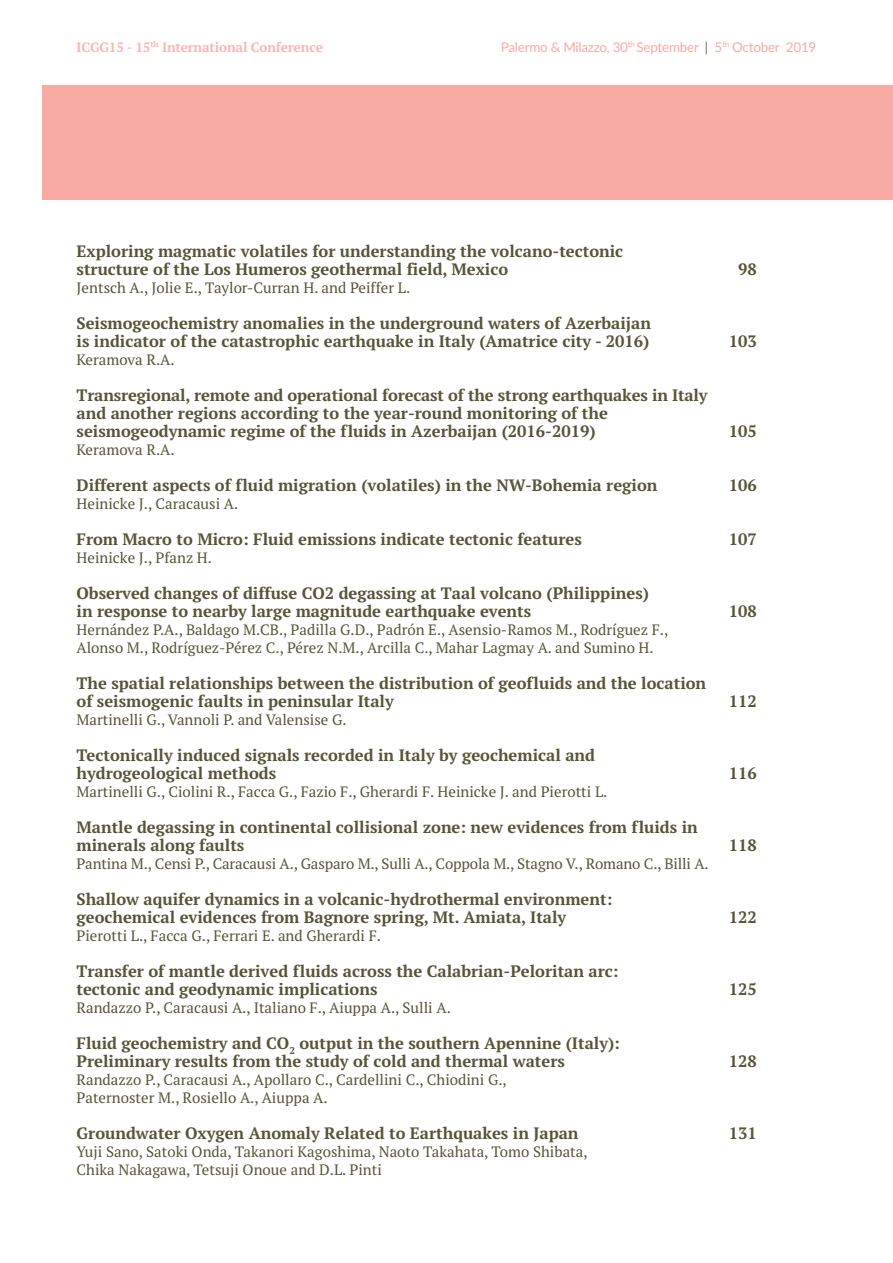
<style>
.page{position:relative;width:893px;height:1263px;background:#fff}
.page>*{position:absolute;margin:0;border:0;box-sizing:border-box;transform-origin:0 0}
.t1{font:700 16.5px/18px "PT Serif";color:#585439}
.t2{font:15px/18px "PT Serif";color:#585439}
.t3{font:13.5px "Lato";letter-spacing:-.02em;color:#f8aaa5}
.t4{font:700 13.5px "PT Serif";letter-spacing:-.01em;color:#f9b6b1}
.s1{color:#6a654c}
</style>
<div class="page">
<div style="left:43px;top:85px;width:850px;height:115px;background:#f8aaa5"></div>
<p class="t4" style="left:77px;top:42px;width:248px">ICGG15 - 15<sup>th</sup> International Conference</p>
<p class="t3" style="left:501px;top:41px;width:317px">Palermo &amp; Milazzo, 30<sup>th</sup> September <span class="s1">|</span> 5<sup>th</sup> October 2019</p>
<p class="t1" style="left:77px;top:243px;width:548px">Exploring magmatic volatiles for understanding the volcano-tectonic structure of the Los Humeros geothermal field, Mexico</p>
<p class="t2" style="left:77px;top:280px;width:335px">Jentsch A., Jolie E., Taylor-Curran H. and Peiffer L.</p>
<p class="t1" style="left:77px;top:315px;width:576px">Seismogeochemistry anomalies in the underground waters of Azerbaijan is indicator of the catastrophic earthquake in Italy (Amatrice city - 2016)</p>
<p class="t2" style="left:77px;top:352px;width:100px">Keramova R.A.</p>
<p class="t1" style="left:77px;top:387px;width:632px">Transregional, remote and operational forecast of the strong earthquakes in Italy and another regions according to the year-round monitoring of the seismogeodynamic regime of the fluids in Azerbaijan (2016-2019)</p>
<p class="t1" style="left:738px;top:261px;width:20px">98</p>
<p class="t1" style="left:729px;top:333px;width:29px">103</p>
<p class="t1" style="left:729px;top:423px;width:29px">105</p>
<p class="t2" style="left:77px;top:442px;width:100px">Keramova R.A.</p>
<p class="t1" style="left:77px;top:477px;width:582px">Different aspects of fluid migration (volatiles) in the NW-Bohemia region</p>
<p class="t1" style="left:729px;top:477px;width:29px">106</p>
<p class="t2" style="left:77px;top:496px;width:163px">Heinicke J., Caracausi A.</p>
<p class="t1" style="left:77px;top:531px;width:507px">From Macro to Micro: Fluid emissions indicate tectonic features</p>
<p class="t1" style="left:729px;top:531px;width:29px">107</p>
<p class="t2" style="left:77px;top:550px;width:137px">Heinicke J., Pfanz H.</p>
<p class="t1" style="left:77px;top:585px;width:574px">Observed changes of diffuse CO2 degassing at Taal volcano (Philippines) in response to nearby large magnitude earthquake events</p>
<p class="t1" style="left:729px;top:603px;width:29px">108</p>
<p class="t2" style="left:77px;top:622px;width:593px">Hernández P.A., Baldago M.CB., Padilla G.D., Padrón E., Asensio-Ramos M., Rodríguez F.,<br>Alonso M., Rodríguez-Pérez C., Pérez N.M., Arcilla C., Mahar Lagmay A. and Sumino H.</p>
<p class="t1" style="left:77px;top:675px;width:631px">The spatial relationships between the distribution of geofluids and the location of seismogenic faults in peninsular Italy</p>
<p class="t2" style="left:77px;top:712px;width:271px">Martinelli G., Vannoli P. and Valensise G.</p>
<p class="t1" style="left:77px;top:747px;width:520px">Tectonically induced signals recorded in Italy by geochemical and hydrogeological methods</p>
<p class="t2" style="left:77px;top:784px;width:532px">Martinelli G., Ciolini R., Facca G., Fazio F., Gherardi F. Heinicke J. and Pierotti L.</p>
<p class="t1" style="left:77px;top:819px;width:623px">Mantle degassing in continental collisional zone: new evidences from fluids in minerals along faults</p>
<p class="t2" style="left:77px;top:856px;width:634px">Pantina M., Censi P., Caracausi A., Gasparo M., Sulli A., Coppola M., Stagno V., Romano C., Billi A.</p>
<p class="t1" style="left:77px;top:891px;width:537px">Shallow aquifer dynamics in a volcanic-hydrothermal environment: geochemical evidences from Bagnore spring, Mt. Amiata, Italy</p>
<p class="t2" style="left:77px;top:928px;width:306px">Pierotti L., Facca G., Ferrari E. and Gherardi F.</p>
<p class="t1" style="left:77px;top:963px;width:543px">Transfer of mantle derived fluids across the Calabrian-Peloritan arc: tectonic and geodynamic implications</p>
<p class="t2" style="left:77px;top:1000px;width:376px">Randazzo P., Caracausi A., Italiano F., Aiuppa A., Sulli A.</p>
<p class="t1" style="left:77px;top:1035px;width:545px">Fluid geochemistry and CO<sub>2</sub> output in the southern Apennine (Italy):<br>Preliminary results from the study of cold and thermal waters</p>
<p class="t1" style="left:729px;top:693px;width:29px">112</p>
<p class="t1" style="left:729px;top:765px;width:29px">116</p>
<p class="t1" style="left:729px;top:837px;width:29px">118</p>
<p class="t1" style="left:729px;top:909px;width:29px">122</p>
<p class="t1" style="left:729px;top:981px;width:29px">125</p>
<p class="t1" style="left:729px;top:1053px;width:29px">128</p>
<p class="t2" style="left:77px;top:1072px;width:432px">Randazzo P., Caracausi A., Apollaro C., Cardellini C., Chiodini G.,<br>Paternoster M., Rosiello A., Aiuppa A.</p>
<p class="t1" style="left:77px;top:1125px;width:503px">Groundwater Oxygen Anomaly Related to Earthquakes in Japan</p>
<p class="t1" style="left:729px;top:1125px;width:29px">131</p>
<p class="t2" style="left:77px;top:1144px;width:513px">Yuji Sano, Satoki Onda, Takanori Kagoshima, Naoto Takahata, Tomo Shibata,<br>Chika Nakagawa, Tetsuji Onoue and D.L. Pinti</p>
</div>
